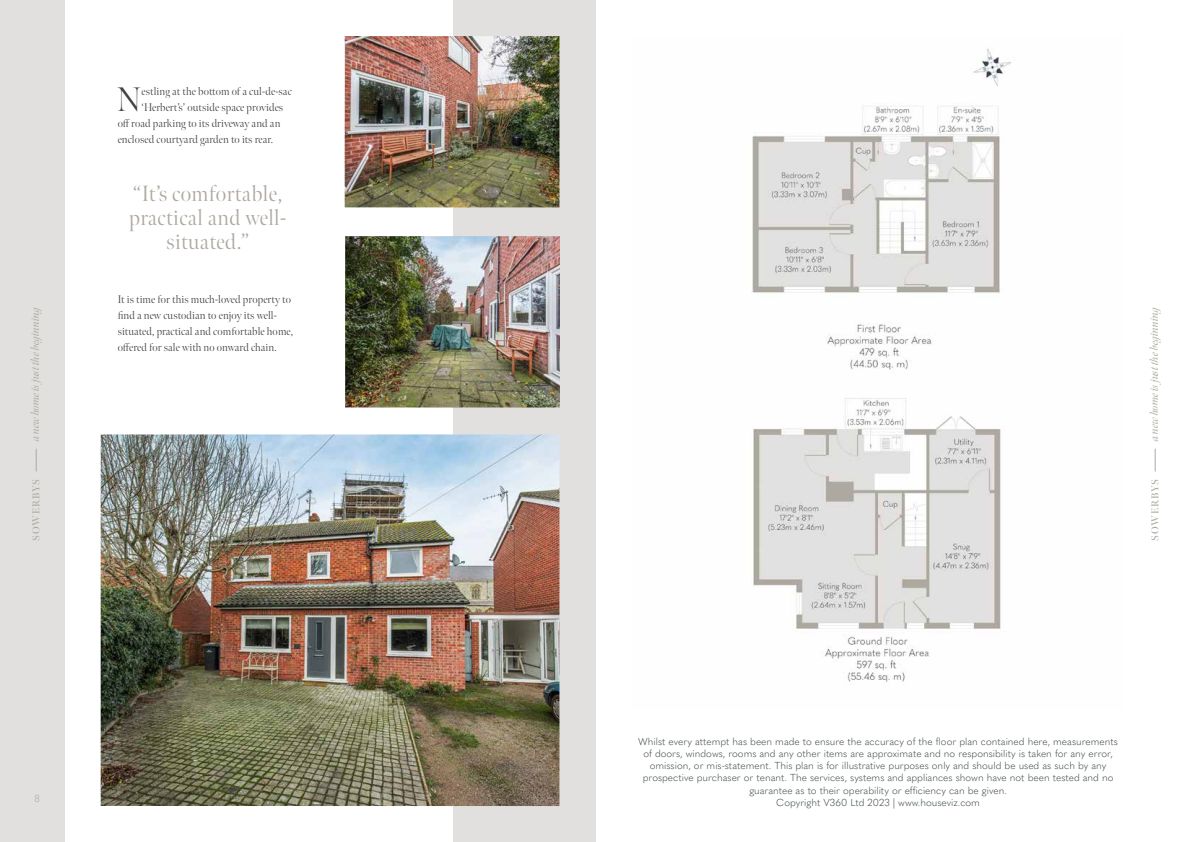
<style>
.page{position:relative;width:1191px;height:842px;background:#fff}
.page>*{position:absolute;margin:0;border:0;box-sizing:border-box;transform-origin:0 0}
.t1{font:300 34px "Meno Banner";color:#434141}
.t2{font:300 22px/24px "Meno Banner";letter-spacing:.02em;color:#ada8a0;text-align:center}
.t3{font:300 11px/16px "Meno Banner";letter-spacing:.01em;color:#434141}
.t4{font:italic 11px "Meno Banner";letter-spacing:-.01em;color:#ada8a0}
.t5{font:300 10px/12px "Quasimoda";color:#3e4b47;text-align:center}
.t6{font:600 10px "Meno Banner";letter-spacing:.08em;color:#ada8a0}
.t7{font:300 10px "Quasimoda";color:#ada8a0}
</style>
<div class="page">
<div style="left:0;top:0;width:595px;height:842px;background:#e2e0df"></div>
<svg style="left:1155px;top:449px;width:1px;height:22px"></svg>
<svg style="left:36px;top:449px;width:1px;height:22px"></svg>
<img style="left:752px;top:48px;width:259px;height:635px">
<div style="left:65px;top:0;width:387px;height:842px;background:#fff"></div>
<img style="left:101px;top:434px;width:458px;height:372px">
<img style="left:345px;top:36px;width:214px;height:171px">
<img style="left:345px;top:236px;width:215px;height:171px">
<p class="t4" style="left:29px;top:441px;width:138px;rotate:-90deg">a new home is just the beginning</p>
<p class="t6" style="left:30px;top:541px;width:63px;rotate:-90deg">SOWERBYS</p>
<h1 class="t1" style="left:117px;top:79px;width:25px">N</h1>
<p class="t3" style="left:141px;top:83px;width:152px">estling at the bottom of a cul-de-sac</p>
<p class="t3" style="left:141px;top:99px;width:143px">‘Herbert’s’ outside space provides</p>
<p class="t3" style="left:118px;top:115px;width:164px">off road parking to its driveway and an</p>
<p class="t3" style="left:118px;top:131px;width:157px">enclosed courtyard garden to its rear.</p>
<h2 class="t2" style="left:129px;top:182px;width:159px">“It’s comfortable, practical and well&shy;situated.”</h2>
<p class="t3" style="left:118px;top:291px;width:177px">It is time for this much-loved property to find a new custodian to enjoy its well&shy;situated, practical and comfortable home, offered for sale with no onward chain.</p>
<p class="t7" style="left:35px;top:791px;width:7px">8</p>
<p class="t4" style="left:1147px;top:441px;width:138px;rotate:-90deg">a new home is just the beginning</p>
<p class="t6" style="left:1149px;top:541px;width:63px;rotate:-90deg">SOWERBYS</p>
<p class="t5" style="left:638px;top:735px;width:481px">Whilst every attempt has been made to ensure the accuracy of the floor plan contained here, measurements of doors, windows, rooms and any other items are approximate and no responsibility is taken for any error, omission, or mis-statement. This plan is for illustrative purposes only and should be used as such by any prospective purchaser or tenant. The services, systems and appliances shown have not been tested and no guarantee as to their operability or efficiency can be given.<br>Copyright V360 Ltd 2023 | www.houseviz.com</p>
</div>
